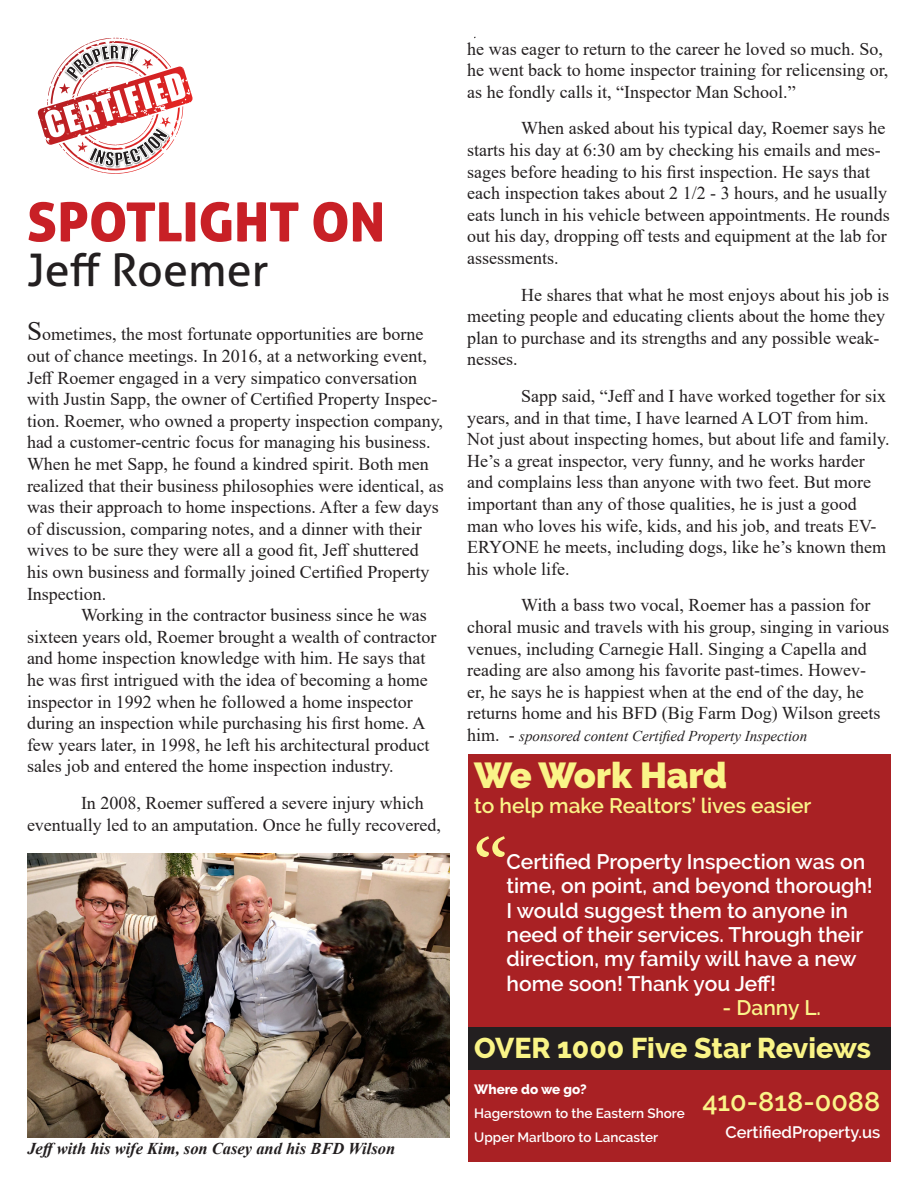
<style>
.page{position:relative;width:918px;height:1188px;background:#fff}
.page>*{position:absolute;margin:0;border:0;box-sizing:border-box;transform-origin:0 0}
.t1{font:90px "Minion Pro";color:#faf48a}
.t2{font:54px "Aller Display";color:#c82026}
.t3{font:45px "Aller";color:#231f20}
.t4{font:900 36px "Raleway";color:#faf488}
.t5{font:800 28.5px "Raleway";color:#faf486}
.t6{font:600 27px "Raleway";color:#faf488}
.t7{font:600 21px/24.3px "Raleway";color:#fff}
.t8{font:600 21px "Raleway";color:#faf488}
.t9{font:600 21px "Raleway";color:#faf48a}
.t10{font:18px/21.6px "Times New Roman";color:#231f20}
.t11{font:italic 700 16.5px "Times New Roman";color:#231f20}
.t12{font:600 16.5px "Raleway";color:#fff}
.t13{font:italic 15px "Times New Roman";color:#231f20}
.t14{font:600 13.5px "Raleway";color:#fff}
.t15{font:800 13.5px "Raleway";color:#fff}
.s1{font-size:27px}
.s2{font-style:normal;font-size:18px}
</style>
<div class="page">
<svg style="left:37px;top:38px;width:156px;height:136px"></svg>
<div style="left:468px;top:754px;width:423px;height:407px;background:#a92124"></div>
<div style="left:468px;top:1027px;width:422px;height:43px;background:#231f20"></div>
<img style="left:27px;top:853px;width:423px;height:284px">
<p class="t2" style="left:27px;top:188px;width:360px">SPOTLIGHT ON</p>
<p class="t3" style="left:27px;top:243px;width:243px">Jeff Roemer</p>
<p class="t10" style="left:27px;top:323px;width:398px"><span class="s1">S</span>ometimes, the most fortunate opportunities are borne</p>
<p class="t10" style="left:27px;top:345px;width:401px">out of chance meetings. In 2016, at a networking event,</p>
<p class="t10" style="left:27px;top:366px;width:392px">Jeff Roemer engaged in a very simpatico conversation</p>
<p class="t10" style="left:27px;top:388px;width:412px">with Justin Sapp, the owner of Certified Property Inspec-</p>
<p class="t10" style="left:27px;top:409px;width:418px">tion. Roemer, who owned a property inspection company,</p>
<p class="t10" style="left:27px;top:431px;width:405px">had a customer-centric focus for managing his business.</p>
<p class="t10" style="left:27px;top:453px;width:403px">When he met Sapp, he found a kindred spirit. Both men</p>
<p class="t10" style="left:27px;top:474px;width:418px">realized that their business philosophies were identical, as</p>
<p class="t10" style="left:27px;top:496px;width:413px">was their approach to home inspections. After a few days</p>
<p class="t10" style="left:27px;top:517px;width:396px">of discussion, comparing notes, and a dinner with their</p>
<p class="t10" style="left:27px;top:539px;width:393px">wives to be sure they were all a good fit, Jeff shuttered</p>
<p class="t10" style="left:27px;top:561px;width:404px">his own business and formally joined Certified Property</p>
<p class="t10" style="left:27px;top:582px;width:81px">Inspection.</p>
<p class="t10" style="left:81px;top:604px;width:347px">Working in the contractor business since he was</p>
<p class="t10" style="left:27px;top:625px;width:411px">sixteen years old, Roemer brought a wealth of contractor</p>
<p class="t10" style="left:27px;top:647px;width:400px">and home inspection knowledge with him. He says that</p>
<p class="t10" style="left:27px;top:669px;width:402px">he was first intrigued with the idea of becoming a home</p>
<p class="t10" style="left:27px;top:690px;width:387px">inspector in 1992 when he followed a home inspector</p>
<p class="t10" style="left:27px;top:712px;width:400px">during an inspection while purchasing his first home. A</p>
<p class="t10" style="left:27px;top:733px;width:404px">few years later, in 1998, he left his architectural product</p>
<p class="t10" style="left:27px;top:755px;width:368px">sales job and entered the home inspection industry.</p>
<p class="t10" style="left:27px;top:792px;width:415px;text-indent:54px">In 2008, Roemer suffered a severe injury which eventually led to an amputation. Once he fully recovered,</p>
<p class="t11" style="left:27px;top:1137px;width:369px">Jeffwith his wife Kim, son Casey and his BFD Wilson</p>
<p class="t10" style="left:467px;top:37px;width:423px">he was eager to return to the career he loved so much. So, he went back to home inspector training for relicensing or, as he fondly calls it, “Inspector Man School.”</p>
<p class="t10" style="left:467px;top:117px;width:424px;text-indent:54px">When asked about his typical day, Roemer says he starts his day at 6:30 am by checking his emails and mes&shy;sages before heading to his first inspection. He says that each inspection takes about 2 1/2 - 3 hours, and he usually eats lunch in his vehicle between appointments. He rounds out his day, dropping off tests and equipment at the lab for assessments.</p>
<p class="t10" style="left:467px;top:283px;width:423px;text-indent:54px">He shares that what he most enjoys about his job is meeting people and educating clients about the home they plan to purchase and its strengths and any possible weak&shy;nesses.</p>
<p class="t10" style="left:467px;top:385px;width:424px;text-indent:54px">Sapp said, “Jeff and I have worked together for six years, and in that time, I have learned A LOT from him.<br>Not just about inspecting homes, but about life and family.<br>He’s a great inspector, very funny, and he works harder and complains less than anyone with two feet. But more important than any of those qualities, he is just a good man who loves his wife, kids, and his job, and treats EV-ERYONE he meets, including dogs, like he’s known them his whole life.</p>
<p class="t10" style="left:467px;top:594px;width:423px;text-indent:54px">With a bass two vocal, Roemer has a passion for choral music and travels with his group, singing in various venues, including Carnegie Hall. Singing a Capella and reading are also among his favorite past-times. Howev-<br>er, he says he is happiest when at the end of the day, he returns home and his BFD (Big Farm Dog) Wilson greets</p>
<p class="t13" style="left:467px;top:726px;width:342px"><span class="s2">him. -</span> sponsored content Certified Property Inspection</p>
<p class="t4" style="left:474px;top:754px;width:255px">We Work Hard</p>
<p class="t8" style="left:474px;top:794px;width:339px">to help make Realtors’ lives easier</p>
<p class="t1" style="left:473px;top:812px;width:37px">“</p>
<p class="t7" style="left:507px;top:850px;width:368px">Certified Property Inspection was on time, on point, and beyond thorough!<br>I would suggest them to anyone in need of their services. Through their direction, my family will have a new home soon! Thank you Jeff!</p>
<p class="t9" style="left:723px;top:995px;width:100px">- Danny L.</p>
<p class="t5" style="left:474px;top:1032px;width:398px">OVER 1000 Five Star Reviews</p>
<p class="t6" style="left:702px;top:1086px;width:180px">410-818-0088</p>
<p class="t12" style="left:725px;top:1122px;width:156px">CertifiedProperty.us</p>
<p class="t15" style="left:474px;top:1081px;width:114px">Where do we go?</p>
<p class="t14" style="left:474px;top:1106px;width:212px">Hagerstown to the Eastern Shore</p>
<p class="t14" style="left:474px;top:1130px;width:185px">Upper Marlboro to Lancaster</p>
</div>
